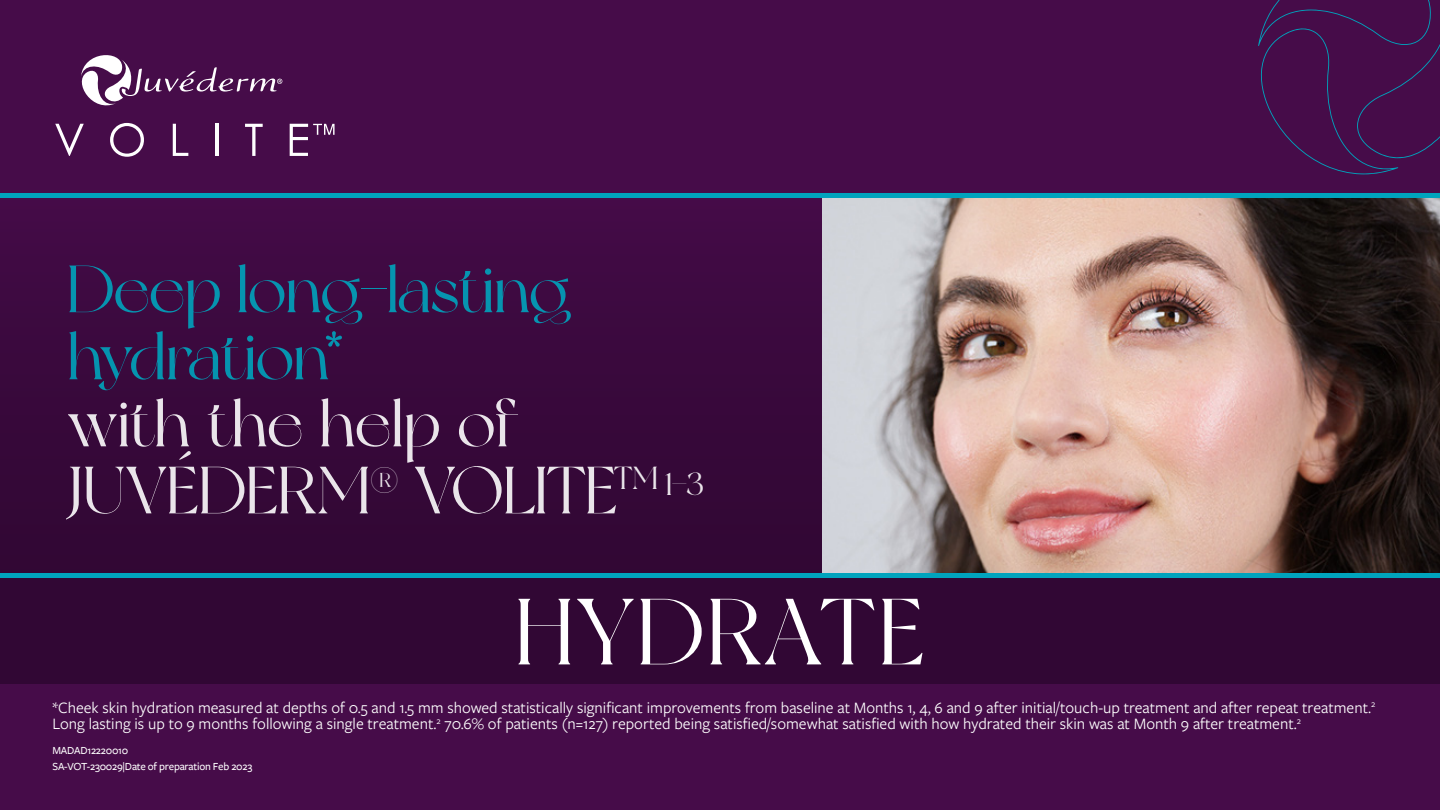
<style>
.page{position:relative;width:1440px;height:810px;background:#460c49}
.page>*{position:absolute;margin:0;border:0;box-sizing:border-box;transform-origin:0 0}
.t1{font:93.75px "New York";letter-spacing:.025em;color:#fff}
.t2{font:66.68px/67.1px "New York";letter-spacing:-.015em;color:#fff}
.t3{font:66.68px/67.1px "New York";letter-spacing:-.03em;color:#00a4bd}
._6_footnotes{font:16.5px "Freight Sans Pro";color:#fff}
.t4{font:500 11.25px "Freight Sans Pro";letter-spacing:-.02em;color:#fff}
</style>
<div class="page">
<img style="left:822px;top:198px;width:618px;height:375px">
<svg style="left:1258px;top:0;width:182px;height:174px"></svg>
<div style="left:0;top:578px;width:1440px;height:106px;background:#310734"></div>
<div style="left:0;top:198px;width:822px;height:375px;background:#39093c"></div>
<hr style="left:0;top:194px;width:1440px;height:4px;background:#00a4bd">
<div style="left:0;top:573px;width:1440px;height:5px;background:#00a4bd"></div>
<svg style="left:55px;top:124px;width:29px;height:32px"></svg>
<svg style="left:110px;top:123px;width:34px;height:34px"></svg>
<svg style="left:173px;top:124px;width:15px;height:32px"></svg>
<hr style="left:215px;top:124px;width:4px;height:32px;background:#fff">
<svg style="left:245px;top:124px;width:18px;height:32px"></svg>
<svg style="left:81px;top:55px;width:201px;height:51px"></svg>
<svg style="left:290px;top:124px;width:45px;height:32px"></svg>
<h2 class="t3" style="left:67px;top:256px;width:506px">Deep long-lasting hydration*</h2>
<h2 class="t2" style="left:67px;top:390px;width:639px">with the help of<br>JUVÉDERM<sup>®</sup> VOLITE<sup>TM</sup> <sup>1–3</sup></h2>
<p class="t1" style="left:515px;top:575px;width:412px">HYDRATE</p>
<p class="_6_footnotes" style="left:52px;top:696px;width:1324px">*Cheek skin hydration measured at depths of 0.5 and 1.5 mm showed statistically significant improvements from baseline at Months 1, 4, 6 and 9 after initial/touch-up treatment and after repeat treatment.<sup>2</sup></p>
<p class="_6_footnotes" style="left:52px;top:713px;width:1250px">Long lasting is up to 9 months following a single treatment.<sup>2</sup> 70.6% of patients (n=127) reported being satisfied/somewhat satisfied with how hydrated their skin was at Month 9 after treatment.<sup>2</sup></p>
<p class="t4" style="left:52px;top:743px;width:77px">MADAD12220010</p>
<p class="t4" style="left:52px;top:758px;width:201px">SA-VOT-230029|Date of preparation Feb 2023</p>
</div>
